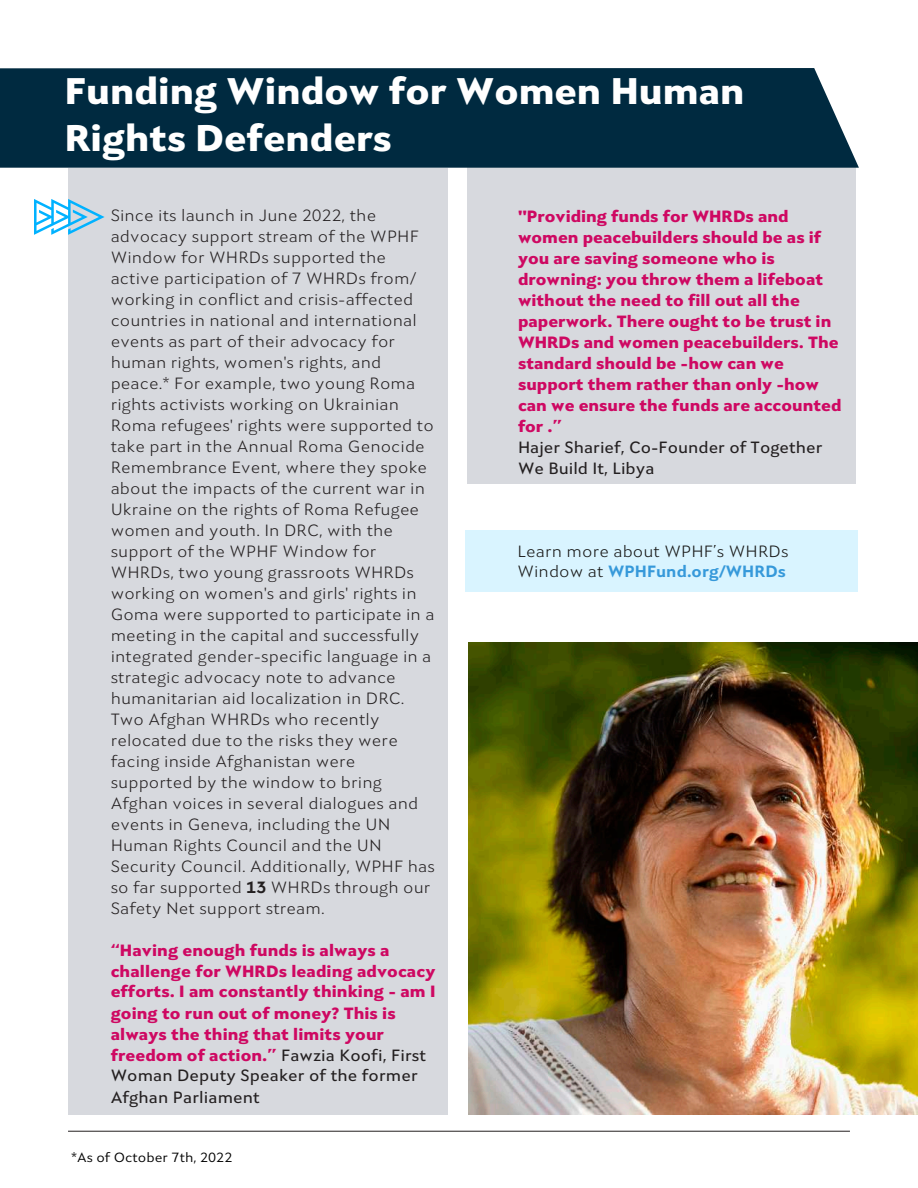
<style>
.page{position:relative;width:918px;height:1188px;background:#fff}
.page>*{position:absolute;margin:0;border:0;box-sizing:border-box;transform-origin:0 0}
.t1{font:900 37.5px/46.5px "Seven One Eight";color:#fff}
.t2{font:300 16.5px/21px "Seven One Eight";letter-spacing:.005em;color:#231f20}
.t3{font:900 16.5px/21px "Seven One Eight";color:#ce0862}
.t4{font:300 16.5px/20.7px "Seven One Eight";letter-spacing:.005em;color:#161615}
.t5{font:500 16.5px/21px "Seven One Eight";color:#231f20}
.t6{font:13.5px "Seven One Eight";color:#000}
.s1{font-weight:800}
.s2{font-weight:500;color:#231f20}
.s3{font-weight:800;color:#3699da}
</style>
<div class="page">
<div style="left:467px;top:167px;width:389px;height:317px;background:#d7d9de"></div>
<div style="left:68px;top:168px;width:379px;height:946px;background:#d7d9de"></div>
<svg style="left:34px;top:199px;width:71px;height:36px"></svg>
<div style="left:0;top:68px;width:859px;height:100px;background:#002a40"></div>
<hr style="left:68px;top:1131px;width:782px;height:1px;background:#231f20">
<div style="left:465px;top:531px;width:392px;height:61px;background:#d9f4ff"></div>
<img style="left:468px;top:642px;width:450px;height:473px">
<h1 class="t1" style="left:65px;top:66px;width:681px">Funding Window for Women Human<br>Rights Defenders</h1>
<p class="t2" style="left:111px;top:205px;width:326px">Since its launch in June 2022, the advocacy support stream of the WPHF Window for WHRDs supported the active participation of 7 WHRDs from/ working in conflict and crisis-affected countries in national and international events as part of their advocacy for human rights, women's rights, and peace.* For example, two young Roma rights activists working on Ukrainian Roma refugees' rights were supported to take part in the Annual Roma Genocide Remembrance Event, where they spoke about the impacts of the current war in Ukraine on the rights of Roma Refugee women and youth. In DRC, with the support of the WPHF Window for WHRDs, two young grassroots WHRDs working on women's and girls' rights in Goma were supported to participate in a meeting in the capital and successfully integrated gender-specific language in a strategic advocacy note to advance humanitarian aid localization in DRC.<br>Two Afghan WHRDs who recently relocated due to the risks they were facing inside Afghanistan were supported by the window to bring Afghan voices in several dialogues and events in Geneva, including the UN Human Rights Council and the UN Security Council. Additionally, WPHF has so far supported <span class="s1">13</span> WHRDs through our Safety Net support stream.</p>
<p class="t3" style="left:111px;top:939px;width:326px">“Having enough funds is always a challenge for WHRDs leading advocacy efforts. I am constantly thinking - am I going to run out of money? This is always the thing that limits your freedom of action.” <span class="s2">Fawzia Koofi, First Woman Deputy Speaker of the former Afghan Parliament</span></p>
<p class="t6" style="left:71px;top:1149px;width:163px">*As of October 7th, 2022</p>
<p class="t3" style="left:518px;top:205px;width:325px">"Providing funds for WHRDs and women peacebuilders should be as if you are saving someone who is drowning: you throw them a lifeboat without the need to fill out all the paperwork. There ought to be trust in<br>WHRDs and women peacebuilders. The standard should be -how can we support them rather than only -how can we ensure the funds are accounted for .”</p>
<p class="t5" style="left:518px;top:436px;width:306px">Hajer Sharief, Co-Founder of Together<br>We Build It, Libya</p>
<p class="t4" style="left:517px;top:541px;width:273px">Learn more about WPHF’s WHRDs<br>Window at <span class="s3">WPHFund.org/WHRDs</span></p>
</div>
